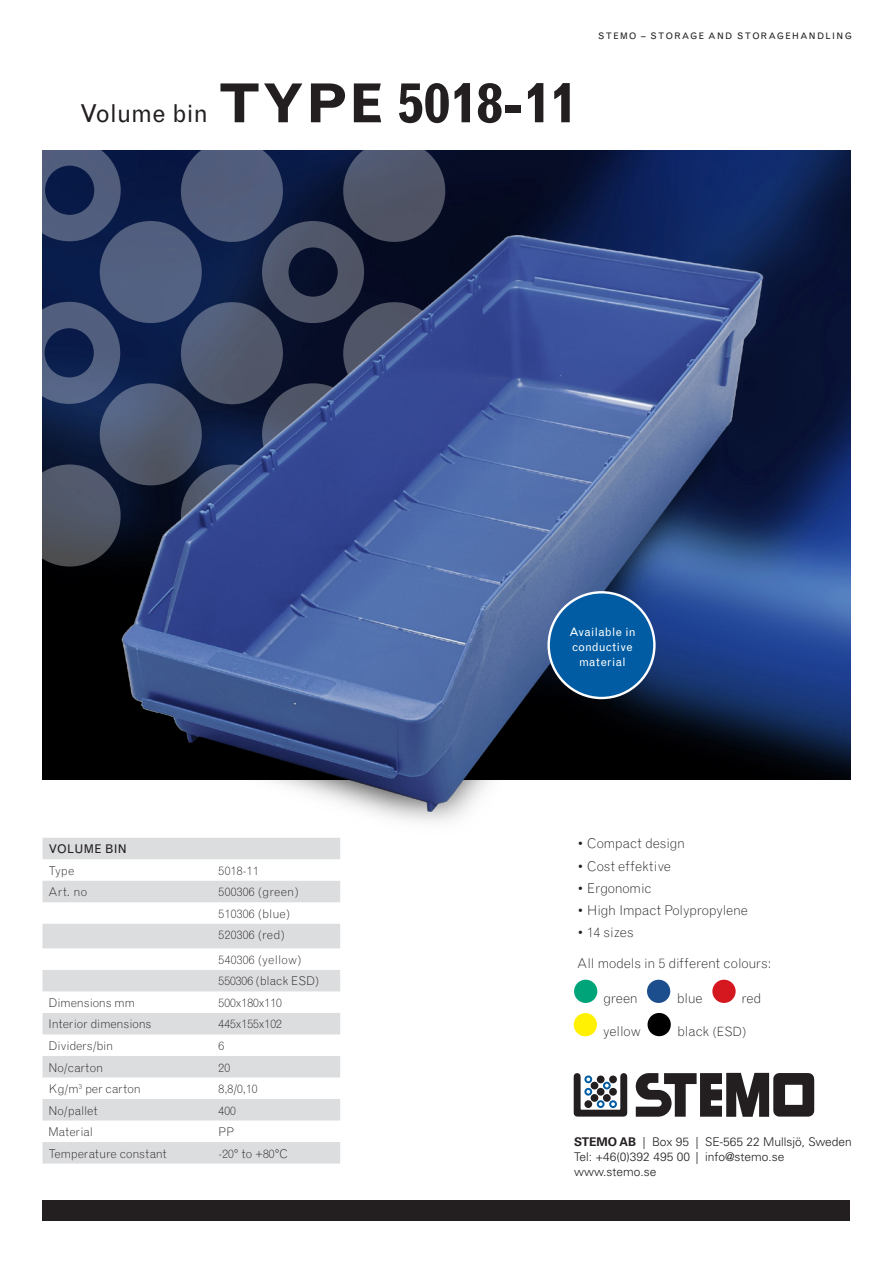
<style>
.page{position:relative;width:893px;height:1263px;background:#fff}
.page>*{position:absolute;margin:0;border:0;box-sizing:border-box;transform-origin:0 0}
._06_rubrik_1{font:700 53.85px "Grotesque";letter-spacing:.01em;color:#231f20}
.t1{font:300 13.5px "Grotesque";letter-spacing:-.01em;color:#231f20}
.t2{font:300 13.5px "Grotesque";letter-spacing:.01em;color:#231f20}
.t3{font:300 12px "Grotesque";color:#231f20}
.t4{font:300 12px/15px "Univers";color:#231f20}
.t5{font:300 12px "Grotesque";letter-spacing:.025em;color:#231f20}
.t6{font:12px "Grotesque";letter-spacing:.025em;color:#231f20}
.t7{font:11.7px/14.9px "Grotesque";letter-spacing:.03em;color:#fff;text-align:center}
.t8{font:9px "Grotesque";letter-spacing:.15em;color:#231f20}
.s1{font-weight:400;font-size:24.75px}
.s2{font-size:12.75px}
.s3{font-weight:700}
</style>
<div class="page">
<div style="left:574px;top:1073px;width:53px;height:43px;border:7px solid #231f20"></div>
<svg style="left:584px;top:1075px;width:33px;height:33px"></svg>
<svg style="left:636px;top:1072px;width:134px;height:45px"></svg>
<div style="left:773px;top:1073px;width:41px;height:43px;border:12px solid #231f20"></div>
<div style="left:574px;top:980px;width:23px;height:23px;background:#00a479;border-radius:50%"></div>
<div style="left:647px;top:980px;width:23px;height:23px;background:#1c4d8c;border-radius:50%"></div>
<div style="left:712px;top:980px;width:24px;height:23px;background:#d5171f;border-radius:50%"></div>
<div style="left:647px;top:1013px;width:24px;height:23px;background:#000001;border-radius:50%"></div>
<div style="left:574px;top:1013px;width:23px;height:23px;background:#fff101;border-radius:50%"></div>
<img style="left:43px;top:151px;width:807px;height:628px">
<svg style="left:181px;top:140px;width:102px;height:102px;background:#616b87"></svg>
<svg style="left:19px;top:464px;width:102px;height:103px"></svg>
<svg style="left:343px;top:140px;width:102px;height:102px;background:#5f6578"></svg>
<svg style="left:42px;top:302px;width:30px;height:102px;background:#36466c"></svg>
<svg style="left:42px;top:150px;width:79px;height:91px;background:#344267"></svg>
<img style="left:72px;top:196px;width:731px;height:626px">
<div style="left:549px;top:592px;width:105px;height:106px;background:#015ca3;border-radius:50%"></div>
<div style="left:547px;top:591px;width:109px;height:108px;border:2px solid #fff;border-radius:50%"></div>
<div style="left:43px;top:1200px;width:807px;height:20px;background:#231f20"></div>
<svg style="left:43px;top:838px;width:297px;height:325px;fill:#dcdddf"></svg>
<p class="_06_rubrik_1" style="left:79px;top:72px;width:498px"><span class="s1">Volume bin</span> TYPE 5018-11</p>
<p class="t8" style="left:598px;top:30px;width:255px">STEMO – STORAGE AND STORAGEHANDLING</p>
<p class="t6" style="left:49px;top:841px;width:80px">VOLUME BIN</p>
<p class="t3" style="left:49px;top:863px;width:27px">Type</p>
<p class="t3" style="left:219px;top:863px;width:42px">5018-11</p>
<p class="t3" style="left:49px;top:885px;width:40px">Art. no</p>
<p class="t5" style="left:219px;top:885px;width:81px">500306 (green)</p>
<p class="t5" style="left:219px;top:906px;width:73px">510306 (blue)</p>
<p class="t5" style="left:219px;top:928px;width:68px">520306 (red)</p>
<p class="t5" style="left:219px;top:952px;width:84px">540306 (yellow)</p>
<p class="t3" style="left:219px;top:974px;width:102px">550306 (black ESD)</p>
<p class="t3" style="left:49px;top:995px;width:88px">Dimensions mm</p>
<p class="t3" style="left:219px;top:995px;width:65px">500x180x110</p>
<p class="t3" style="left:49px;top:1017px;width:104px">Interior dimensions</p>
<p class="t3" style="left:219px;top:1017px;width:65px">445x155x102</p>
<p class="t3" style="left:49px;top:1038px;width:66px">Dividers/bin</p>
<p class="t3" style="left:219px;top:1038px;width:7px">6</p>
<p class="t3" style="left:49px;top:1060px;width:56px">No/carton</p>
<p class="t3" style="left:219px;top:1060px;width:13px">20</p>
<p class="t3" style="left:49px;top:1081px;width:94px">Kg/m<sup>3</sup> per carton</p>
<p class="t3" style="left:219px;top:1081px;width:41px">8,8/0,10</p>
<p class="t3" style="left:49px;top:1103px;width:51px">No/pallet</p>
<p class="t3" style="left:219px;top:1103px;width:19px">400</p>
<p class="t3" style="left:49px;top:1124px;width:46px">Material</p>
<p class="t3" style="left:219px;top:1124px;width:17px">PP</p>
<p class="t3" style="left:49px;top:1146px;width:120px">Temperature constant</p>
<p class="t3" style="left:219px;top:1146px;width:71px">-20° to +80°C</p>
<p class="t7" style="left:569px;top:625px;width:68px">Available in conductive material</p>
<p class="t1" style="left:577px;top:835px;width:109px">• Compact design</p>
<p class="t2" style="left:577px;top:858px;width:95px">• Cost effektive</p>
<p class="t1" style="left:577px;top:880px;width:76px">• Ergonomic</p>
<p class="t1" style="left:577px;top:902px;width:172px">• High Impact Polypropylene</p>
<p class="t1" style="left:577px;top:924px;width:58px">• 14 sizes</p>
<p class="t1" style="left:577px;top:955px;width:196px">All models in 5 different colours:</p>
<p class="t1" style="left:603px;top:990px;width:36px">green</p>
<p class="t1" style="left:677px;top:990px;width:27px">blue</p>
<p class="t1" style="left:741px;top:990px;width:22px">red</p>
<p class="t1" style="left:603px;top:1023px;width:39px">yellow</p>
<p class="t1" style="left:677px;top:1023px;width:71px">black <span class="s2">(ESD)</span></p>
<p class="t4" style="left:574px;top:1134px;width:279px"><span class="s3">STEMO AB</span> | Box 95 | SE-565 22 Mullsjö, Sweden<br>Tel: +46(0)392 495 00 | info@stemo.se www.stemo.se</p>
</div>
